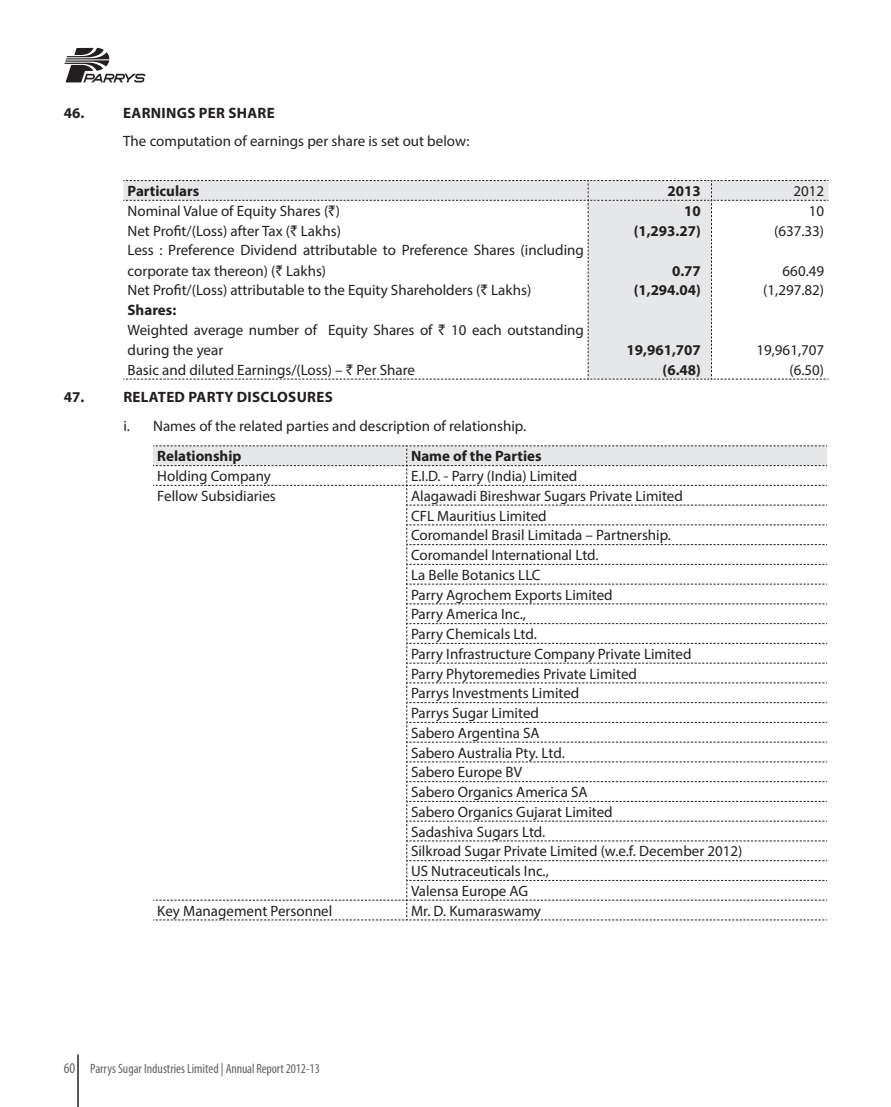
<style>
.page{position:relative;width:891px;height:1107px;background:#fff}
.page>*{position:absolute;margin:0;border:0;box-sizing:border-box;transform-origin:0 0}
.t1{font:15px/19.8px "Myriad Pro";color:#231f20}
.t2{font:700 15px "Myriad Pro";color:#231f20}
.t3{font:700 15px "Myriad Pro";letter-spacing:.02em;color:#231f20}
.t4{font:condensed 13.5px "Myriad Pro";color:#636366}
.s1{font-family:"Rupee"}
.s2{font-weight:700}
.s3{font-size:15px}
</style>
<div class="page">
<svg style="left:64px;top:48px;width:81px;height:35px"></svg>
<hr style="left:77px;top:1054px;width:2px;height:53px;background:#231f20">
<svg style="left:123px;top:180px;width:705px;height:200px"></svg>
<svg style="left:153px;top:445px;width:674px;height:476px"></svg>
<p class="t2" style="left:64px;top:103px;width:33px">46. E</p>
<p class="t3" style="left:132px;top:103px;width:145px">arnings per Share</p>
<p class="t1" style="left:123px;top:131px;width:348px">The computation of earnings per share is set out below:</p>
<p class="t2" style="left:128px;top:181px;width:73px">Particulars</p>
<p class="t2" style="left:668px;top:181px;width:35px">2013</p>
<p class="t1" style="left:793px;top:181px;width:32px">2012</p>
<p class="t1" style="left:128px;top:201px;width:214px">Nominal Value of Equity Shares (<span class="s1">`</span>)</p>
<p class="t2" style="left:684px;top:201px;width:18px">10</p>
<p class="t1" style="left:809px;top:201px;width:17px">10</p>
<p class="t1" style="left:128px;top:220px;width:215px">Net Profit/(Loss) after Tax (<span class="s1">`</span> Lakhs)</p>
<p class="t2" style="left:634px;top:221px;width:69px">(1,293.27)</p>
<p class="t1" style="left:774px;top:220px;width:52px">(637.33)</p>
<p class="t1" style="left:128px;top:240px;width:458px;line-height:20.2px">Less : Preference Dividend attributable to Preference Shares (including corporate tax thereon) (<span class="s1">`</span> Lakhs)</p>
<p class="t2" style="left:672px;top:261px;width:30px">0.77</p>
<p class="t1" style="left:783px;top:260px;width:43px">660.49</p>
<p class="t1" style="left:128px;top:280px;width:405px">Net Profit/(Loss) attributable to the Equity Shareholders (<span class="s1">`</span> Lakhs)</p>
<p class="t2" style="left:634px;top:280px;width:69px">(1,294.04)</p>
<p class="t1" style="left:763px;top:280px;width:62px">(1,297.82)</p>
<p class="t1" style="left:128px;top:300px;width:458px"><span class="s2">Shares:<br></span>Weighted average number of Equity Shares of <span class="s1">`</span> 10 each outstanding during the year</p>
<p class="t2" style="left:627px;top:340px;width:76px">19,961,707</p>
<p class="t1" style="left:756px;top:340px;width:69px">19,961,707</p>
<p class="t1" style="left:128px;top:360px;width:289px">Basic and diluted Earnings/(Loss) – <span class="s1">`</span> Per Share</p>
<p class="t2" style="left:663px;top:360px;width:40px">(6.48)</p>
<p class="t1" style="left:790px;top:360px;width:36px">(6.50)</p>
<p class="t2" style="left:64px;top:387px;width:34px">47. R</p>
<p class="t3" style="left:133px;top:387px;width:202px">elated Party Disclosures</p>
<p class="t1" style="left:123px;top:416px;width:404px">i. Names of the related parties and description of relationship.</p>
<p class="t2" style="left:157px;top:447px;width:86px">Relationship</p>
<p class="t2" style="left:411px;top:447px;width:132px">Name of the Parties</p>
<p class="t1" style="left:157px;top:466px;width:115px">Holding Company</p>
<p class="t1" style="left:411px;top:466px;width:168px">E.I.D. - Parry (India) Limited</p>
<p class="t1" style="left:157px;top:486px;width:120px">Fellow Subsidiaries</p>
<p class="t1" style="left:411px;top:486px;width:333px">Alagawadi Bireshwar Sugars Private Limited<br>CFL Mauritius Limited<br>Coromandel Brasil Limitada – Partnership.<br>Coromandel International Ltd.<br>La Belle Botanics LLC<br>Parry Agrochem Exports Limited<br>Parry America Inc.,<br>Parry Chemicals Ltd.<br>Parry Infrastructure Company Private Limited<br>Parry Phytoremedies Private Limited<br>Parrys Investments Limited<br>Parrys Sugar Limited<br>Sabero Argentina SA<br>Sabero Australia Pty. Ltd.<br>Sabero Europe BV<br>Sabero Organics America SA<br>Sabero Organics Gujarat Limited<br>Sadashiva Sugars Ltd.<br>Silkroad Sugar Private Limited (w.e.f. December 2012)<br>US Nutraceuticals Inc.,<br>Valensa Europe AG</p>
<p class="t1" style="left:157px;top:901px;width:177px">Key Management Personnel</p>
<p class="t1" style="left:411px;top:901px;width:132px">Mr. D. Kumaraswamy</p>
<p class="t4" style="left:64px;top:1061px;width:258px"><span class="s3">60</span> Parrys Sugar Industries Limited | Annual Report 2012-13</p>
</div>
